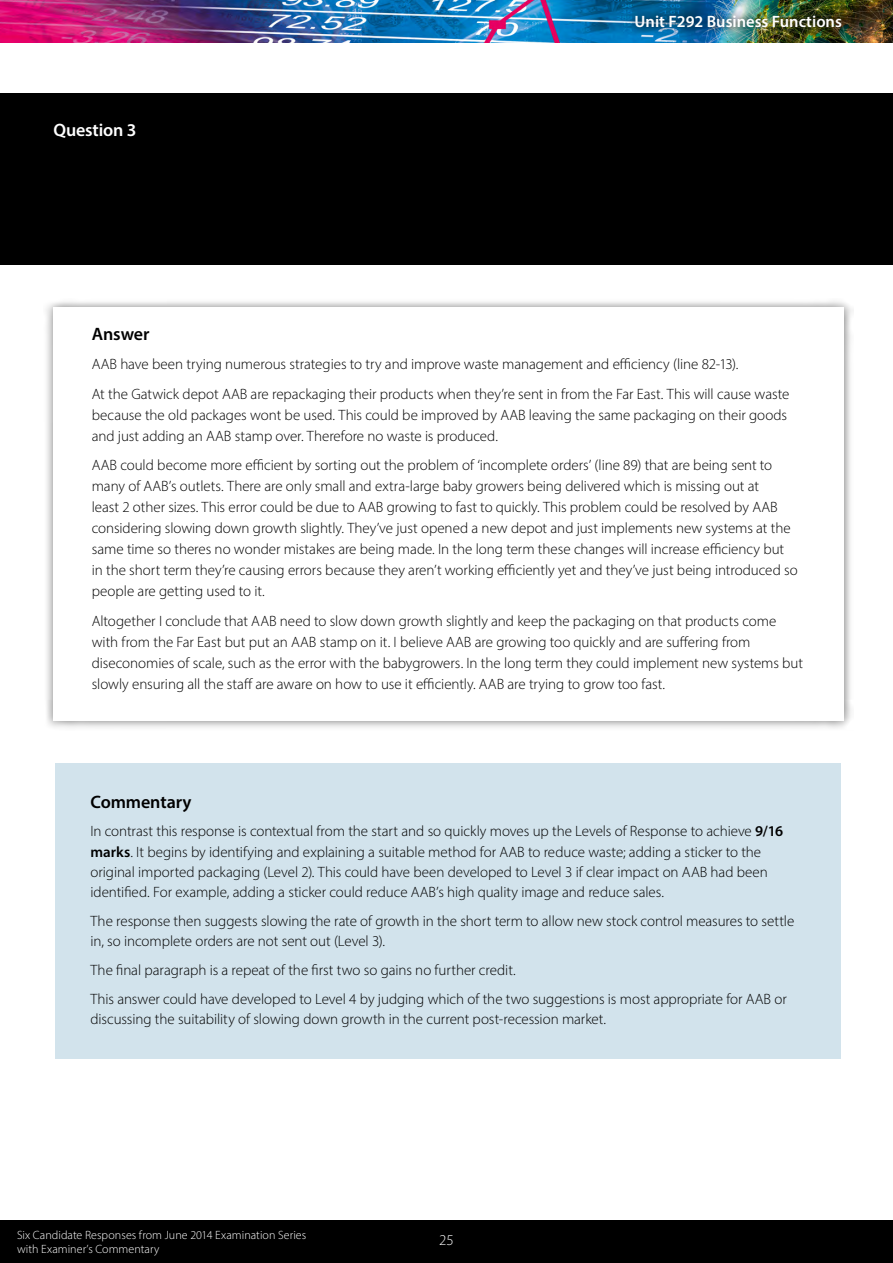
<style>
.page{position:relative;width:893px;height:1263px;background:#fff}
.page>*{position:absolute;margin:0;border:0;box-sizing:border-box;transform-origin:0 0}
.Question{font:600 18px "Myriad Pro";letter-spacing:-.005em;color:#000}
.Body_white{font:600 18px "Myriad Pro";letter-spacing:-.01em;color:#fff}
.Body_Heading{font:600 18px "Myriad Pro";letter-spacing:-.01em;color:#000}
.t1{font:600 16.5px "Myriad Pro";color:#fff}
.Body{font:300 15px/21px "Myriad Pro";letter-spacing:-.005em;color:#000}
.t2{font:300 15px "Myriad Pro";color:#fff}
.t3{font:300 12px/14.4px "Myriad Pro";letter-spacing:.005em;color:#fff}
.s1{font-weight:600}
</style>
<div class="page">
<div style="left:0;top:1220px;width:893px;height:43px;background:#000"></div>
<img style="left:0;top:0;width:893px;height:43px">
<img style="left:626px;top:7px;width:225px;height:30px">
<div style="left:0;top:94px;width:893px;height:171px;background:#000"></div>
<div style="left:44px;top:298px;width:810px;height:432px;background:#000;opacity:.5"></div>
<div style="left:54px;top:307px;width:790px;height:414px;background:#fff"></div>
<div style="left:55px;top:763px;width:786px;height:296px;background:#d2e3ec"></div>
<h3 class="Body_white" style="left:54px;top:118px;width:84px">Question 3</h3>
<p class="t1" style="left:635px;top:11px;width:209px">Unit F292 Business Functions</p>
<h4 class="Body_Heading" style="left:92px;top:322px;width:59px">Answer</h4>
<p class="Body" style="left:92px;top:354px;width:648px">AAB have been trying numerous strategies to try and improve waste management and efficiency (line 82-13).</p>
<p class="Body" style="left:92px;top:383px;width:699px">At the Gatwick depot AAB are repackaging their products when they’re sent in from the Far East. This will cause waste because the old packages wont be used. This could be improved by AAB leaving the same packaging on their goods and just adding an AAB stamp over. Therefore no waste is produced.</p>
<p class="Body" style="left:92px;top:455px;width:707px">AAB could become more efficient by sorting out the problem of ‘incomplete orders’ (line 89) that are being sent to many of AAB’s outlets. There are only small and extra-large baby growers being delivered which is missing out at<br>least 2 other sizes. This error could be due to AAB growing to fast to quickly. This problem could be resolved by AAB considering slowing down growth slightly. They’ve just opened a new depot and just implements new systems at the same time so theres no wonder mistakes are being made. In the long term these changes will increase efficiency but in the short term they’re causing errors because they aren’t working efficiently yet and they’ve just being introduced so people are getting used to it.</p>
<p class="Body" style="left:92px;top:610px;width:713px">Altogether I conclude that AAB need to slow down growth slightly and keep the packaging on that products come with from the Far East but put an AAB stamp on it. I believe AAB are growing too quickly and are suffering from diseconomies of scale, such as the error with the babygrowers. In the long term they could implement new systems but slowly ensuring all the staff are aware on how to use it efficiently. AAB are trying to grow too fast.</p>
<p class="Question" style="left:90px;top:790px;width:103px">Commentary</p>
<p class="Body" style="left:90px;top:821px;width:694px;line-height:20.2px">In contrast this response is contextual from the start and so quickly moves up the Levels of Response to achieve <span class="s1">9/16 marks</span>. It begins by identifying and explaining a suitable method for AAB to reduce waste; adding a sticker to the original imported packaging (Level 2). This could have been developed to Level 3 if clear impact on AAB had been identified. For example, adding a sticker could reduce AAB’s high quality image and reduce sales.</p>
<p class="Body" style="left:90px;top:911px;width:705px;line-height:20.2px">The response then suggests slowing the rate of growth in the short term to allow new stock control measures to settle in, so incomplete orders are not sent out (Level 3).</p>
<p class="Body" style="left:90px;top:959px;width:427px">The final paragraph is a repeat of the first two so gains no further credit.</p>
<p class="Body" style="left:90px;top:988px;width:698px;line-height:20.2px">This answer could have developed to Level 4 by judging which of the two suggestions is most appropriate for AAB or discussing the suitability of slowing down growth in the current post-recession market.</p>
<p class="t3" style="left:17px;top:1227px;width:291px">Six Candidate Responses from June 2014 Examination Series with Examiner’s Commentary</p>
<p class="t2" style="left:439px;top:1231px;width:16px">25</p>
</div>
